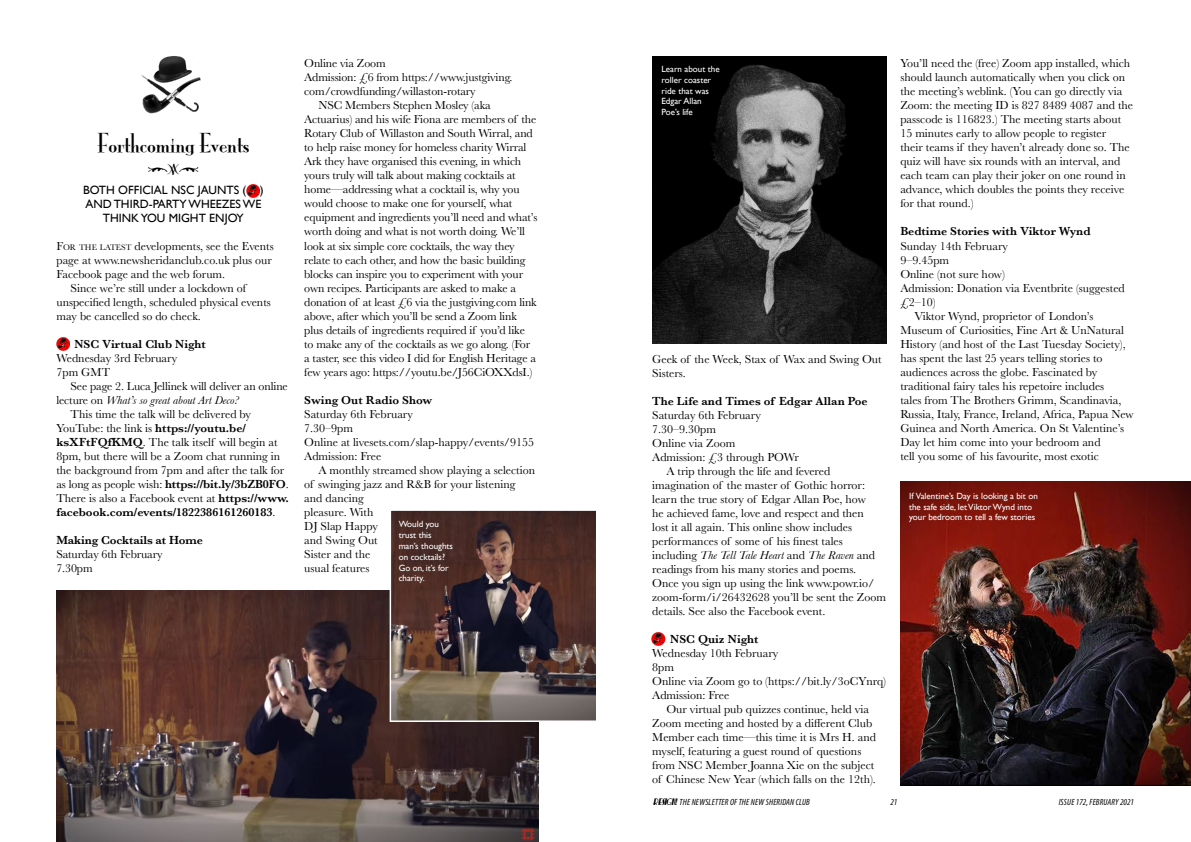
<style>
.page{position:relative;width:1191px;height:842px;background:#fff}
.page>*{position:absolute;margin:0;border:0;box-sizing:border-box;transform-origin:0 0}
.Headline{font:24px "Mona Lisa Solid ITCTT";color:#000}
.Body_text{font:12px/14px "Baskerville";color:#000}
.Body_text_NI{font:12px/14px "Baskerville";color:#000}
.Body_text-2{font:600 12px "Baskerville";color:#000}
.Subhead__Gill_Sans_c{font:12px/14px "Gill Sans";color:#000;text-align:center}
.Body_text_NI-2{font:600 12px "Baskerville";color:#000}
.Picture_caption{font:9px/10.8px "Gill Sans";color:#fff}
.t1{font:italic condensed 9px "Myriad Pro";letter-spacing:.02em;color:#000}
.s1{font-style:inherit}
.s2{font-size:8.4px}
.s3{font-style:italic}
.s4{font-weight:600}
.s5{font-family:"Nickerbocker";font-stretch:normal}
</style>
<div class="page">
<img style="left:142px;top:56px;width:59px;height:58px">
<img style="left:56px;top:337px;width:14px;height:14px">
<img style="left:246px;top:184px;width:14px;height:14px">
<img style="left:651px;top:632px;width:15px;height:14px">
<img style="left:56px;top:590px;width:482px;height:252px">
<img style="left:392px;top:512px;width:203px;height:207px">
<div style="left:389px;top:509px;width:216px;height:213px;border:2px solid #fff"></div>
<img style="left:652px;top:57px;width:234px;height:286px">
<img style="left:900px;top:482px;width:291px;height:303px">
<div style="left:656px;top:60px;width:69px;height:61px;background:#000"></div>
<p class="Headline" style="left:97px;top:129px;width:154px">Forthcoming Events</p>
<p class="Subhead__Gill_Sans_c" style="left:83px;top:183px;width:182px">BOTH OFFICIAL NSC JAUNTS ( )<br>AND THIRD-PARTY WHEEZES WE<br>THINK YOU MIGHT ENJOY</p>
<p class="Body_text_NI" style="left:56px;top:239px;width:219px"><span class="s1">F</span><span class="s2">OR THE LATEST</span> developments, see the Events page at www.newsheridanclub.co.uk plus our<br>Facebook page and the web forum.</p>
<p class="Body_text_NI" style="left:56px;top:281px;width:216px;text-indent:14px">Since we’re still under a lockdown of unspecified length, scheduled physical events may be cancelled so do check.</p>
<p class="Body_text_NI-2" style="left:74px;top:337px;width:133px">NSC Virtual Club Night</p>
<p class="Body_text_NI" style="left:56px;top:351px;width:122px">Wednesday 3rd February</p>
<p class="Body_text_NI" style="left:56px;top:365px;width:55px">7pm GMT</p>
<p class="Body_text" style="left:56px;top:379px;width:233px;text-indent:14px">See page 2. Luca Jellinek will deliver an online lecture on <span class="s3">What’s so great about Art Deco?</span></p>
<p class="Body_text_NI" style="left:56px;top:407px;width:234px;text-indent:14px">This time the talk will be delivered by YouTube: the link is <span class="s4">https://youtu.be/ ksXFtFQfKMQ</span>. The talk itself will begin at 8pm, but there will be a Zoom chat running in the background from 7pm and after the talk for as long as people wish: <span class="s4">https://bit.ly/3bZB0FO</span>.<br>There is also a Facebook event at <span class="s4">https://www. facebook.com/events/1822386161260183</span>.</p>
<p class="Body_text-2" style="left:56px;top:533px;width:148px">Making Cocktails at Home</p>
<p class="Body_text" style="left:56px;top:547px;width:108px">Saturday 6th February</p>
<p class="Body_text" style="left:56px;top:561px;width:38px">7.30pm</p>
<p class="Body_text" style="left:304px;top:57px;width:83px">Online via Zoom</p>
<p class="Body_text" style="left:304px;top:71px;width:210px">Admission: £6 from https://www.justgiving. com/crowdfunding/willaston-rotary</p>
<p class="Body_text" style="left:304px;top:99px;width:235px;text-indent:14px">NSC Members Stephen Mosley (aka Actuarius) and his wife Fiona are members of the Rotary Club of Willaston and South Wirral, and to help raise money for homeless charity Wirral Ark they have organised this evening, in which yours truly will talk about making cocktails at home—addressing what a cocktail is, why you would choose to make one for yourself, what equipment and ingredients you’ll need and what’s worth doing and what is not worth doing. We’ll look at six simple core cocktails, the way they relate to each other, and how the basic building blocks can inspire you to experiment with your own recipes. Participants are asked to make a donation of at least £6 via the justgiving.com link above, after which you’ll be send a Zoom link plus details of ingredients required if you’d like<br>to make any of the cocktails as we go along. (For a taster, see this video I did for English Heritage a few years ago: https://youtu.be/J56CiOXXdsI.)</p>
<p class="Body_text-2" style="left:304px;top:393px;width:129px">Swing Out Radio Show</p>
<p class="Body_text" style="left:304px;top:407px;width:110px">Saturday 6th February</p>
<p class="Body_text" style="left:304px;top:421px;width:50px">7.30–9pm</p>
<p class="Body_text" style="left:304px;top:435px;width:231px">Online at livesets.com/slap-happy/events/9155</p>
<p class="Body_text" style="left:304px;top:449px;width:79px">Admission: Free</p>
<p class="Body_text" style="left:304px;top:463px;width:232px;text-indent:14px">A monthly streamed show playing a selection of swinging jazz and R&amp;B for your listening and dancing<br>pleasure. With<br>DJ Slap Happy<br>and Swing Out<br>Sister and the<br>usual features</p>
<p class="Picture_caption" style="left:399px;top:519px;width:56px">Would you trust this man’s thoughts on cocktails?<br>Go on, it’s for charity.</p>
<p class="Picture_caption" style="left:661px;top:63px;width:60px">Learn about the roller coaster ride that was<br>Edgar Allan<br>Poe’s life</p>
<p class="Body_text" style="left:652px;top:352px;width:231px">Geek of the Week, Stax of Wax and Swing Out<br>Sisters.</p>
<p class="Body_text-2" style="left:652px;top:394px;width:217px">The Life and Times of Edgar Allan Poe</p>
<p class="Body_text" style="left:652px;top:408px;width:110px">Saturday 6th February</p>
<p class="Body_text" style="left:652px;top:422px;width:65px">7.30–9.30pm</p>
<p class="Body_text" style="left:652px;top:436px;width:85px">Online via Zoom</p>
<p class="Body_text" style="left:652px;top:450px;width:148px">Admission: £3 through POWr</p>
<p class="Body_text" style="left:652px;top:464px;width:235px;text-indent:14px">A trip through the life and fevered imagination of the master of Gothic horror: learn the true story of Edgar Allan Poe, how<br>he achieved fame, love and respect and then<br>lost it all again. This online show includes performances of some of his finest tales including <span class="s3">The Tell Tale Heart</span> and <span class="s3">The Raven</span> and readings from his many stories and poems.<br>Once you sign up using the link www.powr.io/ zoom-form/i/26432628 you’ll be sent the Zoom details. See also the Facebook event.</p>
<p class="Body_text-2" style="left:670px;top:632px;width:90px">NSC Quiz Night</p>
<p class="Body_text" style="left:652px;top:646px;width:128px">Wednesday 10th February</p>
<p class="Body_text" style="left:652px;top:660px;width:23px">8pm</p>
<p class="Body_text" style="left:652px;top:674px;width:235px">Online via Zoom go to (https://bit.ly/3oCYnrq)</p>
<p class="Body_text" style="left:652px;top:688px;width:79px">Admission: Free</p>
<p class="Body_text" style="left:652px;top:702px;width:225px;text-indent:14px">Our virtual pub quizzes continue, held via Zoom meeting and hosted by a different Club Member each time—this time it is Mrs H. and myself, featuring a guest round of questions from NSC Member Joanna Xie on the subject of Chinese New Year (which falls on the 12th).</p>
<p class="Body_text" style="left:900px;top:57px;width:234px">You’ll need the (free) Zoom app installed, which should launch automatically when you click on the meeting’s weblink. (You can go directly via Zoom: the meeting ID is 827 8489 4087 and the passcode is 116823.) The meeting starts about 15 minutes early to allow people to register<br>their teams if they haven’t already done so. The quiz will have six rounds with an interval, and each team can play their joker on one round in advance, which doubles the points they receive for that round.)</p>
<p class="Body_text-2" style="left:900px;top:225px;width:192px">Bedtime Stories with Viktor Wynd</p>
<p class="Body_text" style="left:900px;top:239px;width:109px">Sunday 14th February</p>
<p class="Body_text" style="left:900px;top:253px;width:50px">9–9.45pm</p>
<p class="Body_text" style="left:900px;top:267px;width:106px">Online (not sure how)</p>
<p class="Body_text" style="left:900px;top:281px;width:226px">Admission: Donation via Eventbrite (suggested £2–10)</p>
<p class="Body_text" style="left:900px;top:309px;width:235px;text-indent:14px">Viktor Wynd, proprietor of London’s Museum of Curiosities, Fine Art &amp; UnNatural History (and host of the Last Tuesday Society), has spent the last 25 years telling stories to audiences across the globe. Fascinated by traditional fairy tales his repetoire includes<br>tales from The Brothers Grimm, Scandinavia, Russia, Italy, France, Ireland, Africa, Papua New Guinea and North America. On St Valentine’s Day let him come into your bedroom and<br>tell you some of his favourite, most exotic</p>
<p class="Picture_caption" style="left:909px;top:490px;width:130px">If Valentine’s Day is looking a bit on the safe side, let Viktor Wynd into your bedroom to tell a few stories</p>
<p class="t1" style="left:653px;top:796px;width:159px"><span class="s5">RESIGN!</span>THE NEWSLETTER OF THE NEW SHERIDAN CLUB</p>
<p class="t1" style="left:890px;top:796px;width:8px">21</p>
<p class="t1" style="left:1058px;top:796px;width:77px">ISSUE 172, FEBRUARY 2021</p>
</div>
